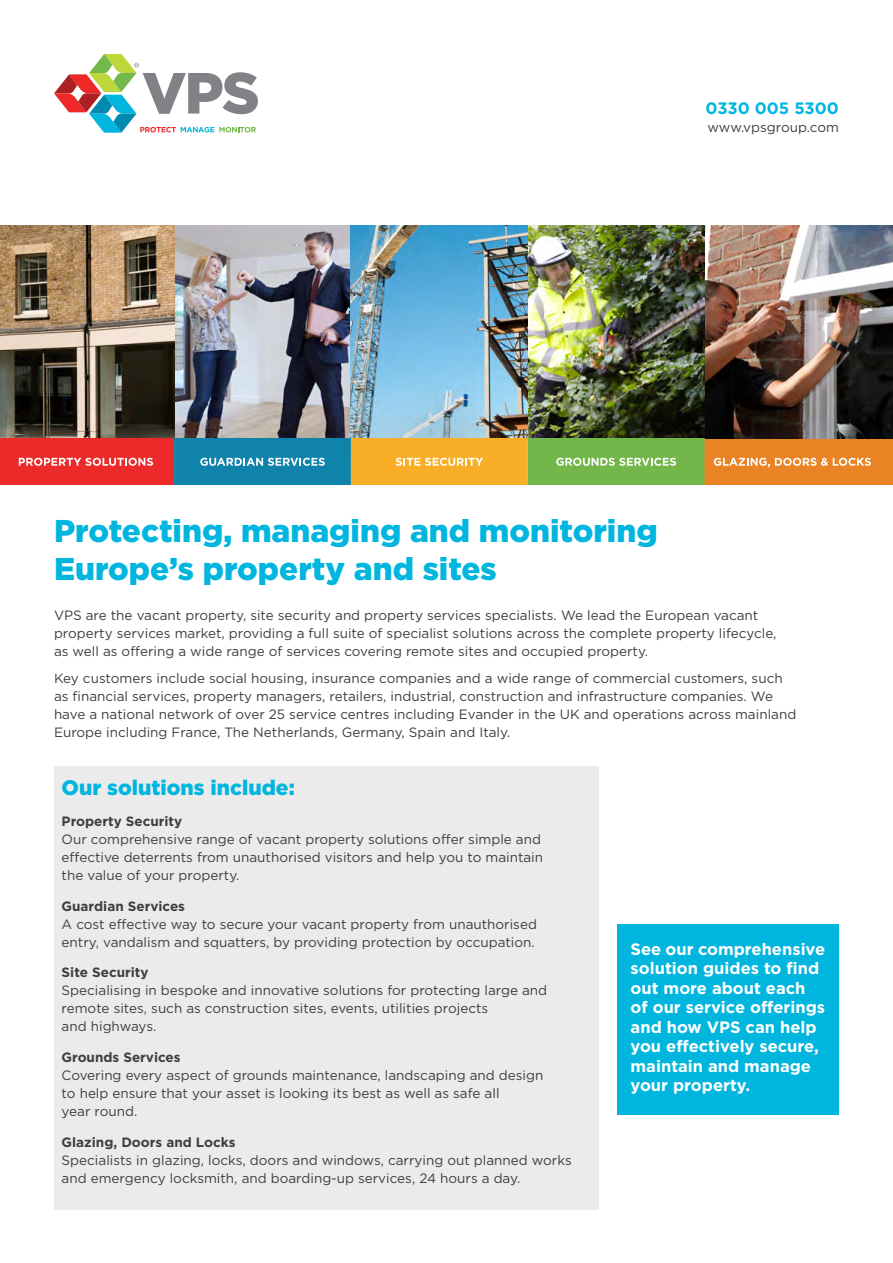
<style>
.page{position:relative;width:893px;height:1263px;background:#fff}
.page>*{position:absolute;margin:0;border:0;box-sizing:border-box;transform-origin:0 0}
.t1{font:900 31.5px/37.8px "Gotham";color:#00b6de}
.t2{font:900 21px "Gotham";color:#00b6de}
.t3{font:700 16.5px/19.5px "Gotham";color:#fff}
.t4{font:700 16.5px "Gotham";color:#00b6de}
.t5{font:13.5px/18px "Gotham";color:#3b3f41}
.s1{font-weight:700}
</style>
<div class="page">
<div style="left:54px;top:766px;width:544px;height:444px;background:#ebebec"></div>
<div style="left:618px;top:924px;width:221px;height:190px;background:#00b6de"></div>
<svg style="left:54px;top:54px;width:204px;height:79px"></svg>
<img style="left:0;top:225px;width:893px;height:214px">
<div style="left:704px;top:439px;width:189px;height:46px;background:#e98324"></div>
<svg style="left:714px;top:458px;width:157px;height:9px"></svg>
<div style="left:0;top:439px;width:174px;height:46px;background:#ec2a29"></div>
<div style="left:174px;top:439px;width:177px;height:46px;background:#0f83aa"></div>
<div style="left:351px;top:439px;width:177px;height:46px;background:#f8ae27"></div>
<div style="left:528px;top:439px;width:176px;height:46px;background:#73b74a"></div>
<svg style="left:19px;top:458px;width:134px;height:8px"></svg>
<svg style="left:200px;top:458px;width:125px;height:8px"></svg>
<svg style="left:396px;top:458px;width:87px;height:8px"></svg>
<svg style="left:556px;top:458px;width:120px;height:8px"></svg>
<p class="t4" style="left:705px;top:99px;width:135px">0330 005 5300</p>
<p class="t5" style="left:707px;top:118px;width:133px">www.vpsgroup.com</p>
<p class="t1" style="left:54px;top:511px;width:605px">Protecting, managing and monitoring<br>Europe’s property and sites</p>
<p class="t5" style="left:54px;top:606px;width:724px">VPS are the vacant property, site security and property services specialists. We lead the European vacant property services market, providing a full suite of specialist solutions across the complete property lifecycle, as well as offering a wide range of services covering remote sites and occupied property.</p>
<p class="t5" style="left:54px;top:669px;width:744px">Key customers include social housing, insurance companies and a wide range of commercial customers, such as financial services, property managers, retailers, industrial, construction and infrastructure companies. We have a national network of over 25 service centres including Evander in the UK and operations across mainland Europe including France, The Netherlands, Germany, Spain and Italy.</p>
<p class="t2" style="left:62px;top:773px;width:235px">Our solutions include:</p>
<p class="t5" style="left:62px;top:812px;width:483px"><span class="s1">Property Security<br></span>Our comprehensive range of vacant property solutions offer simple and effective deterrents from unauthorised visitors and help you to maintain the value of your property.</p>
<p class="t5" style="left:62px;top:896px;width:477px"><span class="s1">Guardian Services<br></span>A cost effective way to secure your vacant property from unauthorised entry, vandalism and squatters, by providing protection by occupation.</p>
<p class="t5" style="left:62px;top:963px;width:487px"><span class="s1">Site Security<br></span>Specialising in bespoke and innovative solutions for protecting large and remote sites, such as construction sites, events, utilities projects<br>and highways.</p>
<p class="t5" style="left:62px;top:1048px;width:483px"><span class="s1">Grounds Services<br></span>Covering every aspect of grounds maintenance, landscaping and design to help ensure that your asset is looking its best as well as safe all<br>year round.</p>
<p class="t5" style="left:62px;top:1133px;width:512px"><span class="s1">Glazing, Doors and Locks<br></span>Specialists in glazing, locks, doors and windows, carrying out planned works and emergency locksmith, and boarding-up services, 24 hours a day.</p>
<p class="t3" style="left:631px;top:938px;width:196px">See our comprehensive solution guides to find out more about each of our service offerings and how VPS can help you effectively secure, maintain and manage your property.</p>
</div>
